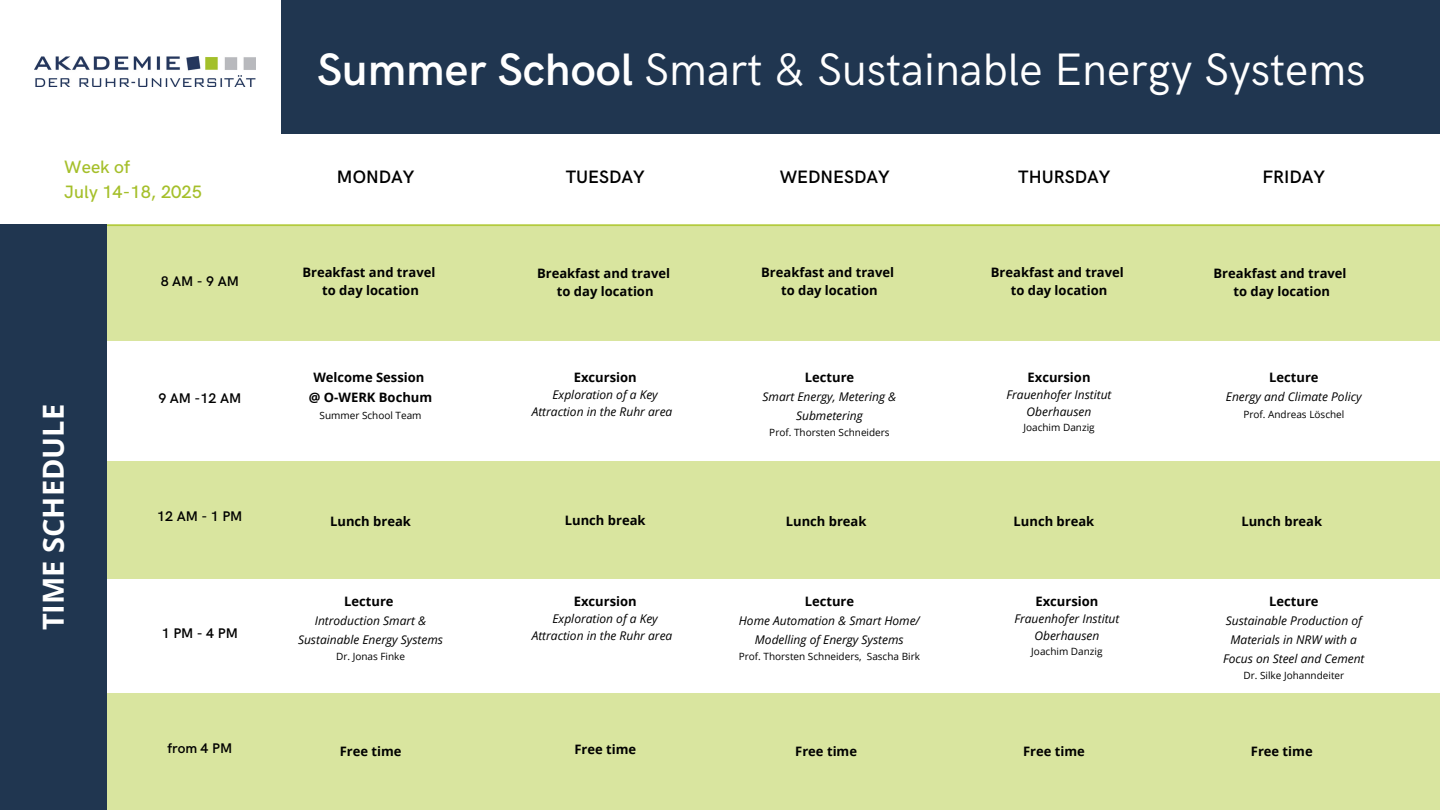
<style>
.page{position:relative;width:1440px;height:810px;background:#fff}
.page>*{position:absolute;margin:0;border:0;box-sizing:border-box;transform-origin:0 0}
.t1{font:45.6px "HK Grotesk";color:#fff}
.t2{font:700 29px "Open Sans";color:#fff}
.t3{font:600 18px "HK Grotesk";color:#000}
.t4{font:500 18px/24.8px "HK Grotesk";color:#a5bf2a}
.t5{font:600 14px "HK Grotesk";color:#000}
.t6{font:700 13px/18px "Open Sans";color:#000;text-align:center}
.t7{font:italic 12px/18.8px "Open Sans";color:#000;text-align:center}
.t8{font:10px "Open Sans";color:#000}
.s1{font-weight:600}
</style>
<div class="page">
<div style="left:281px;top:0;width:1159px;height:134px;background:#203650"></div>
<div style="left:0;top:693px;width:1440px;height:117px;background:#d9e59f"></div>
<div style="left:0;top:461px;width:1440px;height:117px;background:#d9e59f"></div>
<div style="left:0;top:224px;width:1440px;height:117px;background:#d9e59f"></div>
<hr style="left:0;top:225px;width:1440px;height:1px;background:#b3cb3d">
<img style="left:35px;top:56px;width:220px;height:30px">
<div style="left:0;top:225px;width:106px;height:585px;background:#203650"></div>
<p class="t4" style="left:64px;top:155px;width:139px">Week of<br>July 14-18, 2025</p>
<h6 class="t5" style="left:161px;top:274px;width:80px">8AM-9AM</h6>
<p class="t2" style="left:33px;top:630px;width:228px;rotate:-90deg">TIME SCHEDULE</p>
<h6 class="t5" style="left:158px;top:391px;width:85px">9 AM -12 AM</h6>
<h6 class="t5" style="left:157px;top:508px;width:87px">12AM-1PM</h6>
<h6 class="t5" style="left:162px;top:625px;width:78px">1PM-4PM</h6>
<p class="t5" style="left:167px;top:741px;width:66px">from 4 PM</p>
<p class="t1" style="left:317px;top:43px;width:1050px"><span class="s1">Summer School</span> Smart &amp; Sustainable Energy Systems</p>
<h2 class="t3" style="left:337px;top:167px;width:79px">MONDAY</h2>
<p class="t3" style="left:566px;top:167px;width:81px">TUESDAY</p>
<p class="t3" style="left:780px;top:167px;width:111px">WEDNESDAY</p>
<p class="t3" style="left:1018px;top:167px;width:94px">THURSDAY</p>
<p class="t3" style="left:1262px;top:167px;width:64px">FRIDAY</p>
<h3 class="t6" style="left:302px;top:263px;width:134px">Breakfast and travel to day location</h3>
<p class="t6" style="left:313px;top:368px;width:113px">Welcome Session</p>
<h1 class="t6" style="left:309px;top:388px;width:125px">@ O-WERK Bochum</h1>
<h4 class="t8" style="left:320px;top:408px;width:104px">Summer School Team</h4>
<h3 class="t6" style="left:330px;top:512px;width:82px">Lunch break</h3>
<p class="t6" style="left:344px;top:592px;width:51px">Lecture</p>
<p class="t7" style="left:298px;top:611px;width:146px">Introduction Smart &amp;<br>Sustainable Energy Systems</p>
<p class="t8" style="left:336px;top:650px;width:71px">Dr. Jonas Finke</p>
<h3 class="t6" style="left:340px;top:742px;width:63px">Free time</h3>
<p class="t6" style="left:761px;top:263px;width:134px">Breakfast and travel to day location</p>
<p class="t6" style="left:1214px;top:264px;width:134px">Breakfast and travel to day location</p>
<p class="t6" style="left:537px;top:264px;width:134px">Breakfast and travel to day location</p>
<p class="t6" style="left:991px;top:263px;width:134px">Breakfast and travel to day location</p>
<p class="t6" style="left:574px;top:368px;width:64px">Excursion</p>
<p class="t7" style="left:532px;top:387px;width:142px;line-height:16.5px">Exploration of a Key<br>Attraction in the Ruhr area</p>
<h3 class="t6" style="left:805px;top:368px;width:51px">Lecture</h3>
<h3 class="t7" style="left:763px;top:387px;width:135px">Smart Energy, Metering &amp;<br>Submetering</h3>
<p class="t8" style="left:769px;top:426px;width:122px">Prof. Thorsten Schneiders</p>
<p class="t6" style="left:1028px;top:368px;width:64px">Excursion</p>
<h5 class="t7" style="left:1007px;top:387px;width:107px;line-height:16.5px">Frauenhofer Institut<br>Oberhausen</h5>
<h6 class="t8" style="left:1023px;top:420px;width:73px">Joachim Danzig</h6>
<h6 class="t6" style="left:1269px;top:368px;width:51px">Lecture</h6>
<h6 class="t7" style="left:1226px;top:387px;width:137px">Energy and Climate Policy</h6>
<h6 class="t8" style="left:1243px;top:407px;width:102px">Prof. Andreas Löschel</h6>
<p class="t6" style="left:565px;top:511px;width:82px">Lunch break</p>
<p class="t6" style="left:786px;top:512px;width:82px">Lunch break</p>
<h5 class="t6" style="left:1014px;top:512px;width:82px">Lunch break</h5>
<p class="t6" style="left:1241px;top:512px;width:82px">Lunch break</p>
<h5 class="t6" style="left:574px;top:592px;width:64px">Excursion</h5>
<p class="t7" style="left:532px;top:611px;width:142px;line-height:16.5px">Exploration of a Key<br>Attraction in the Ruhr area</p>
<p class="t6" style="left:574px;top:740px;width:63px">Free time</p>
<p class="t6" style="left:805px;top:592px;width:51px">Lecture</p>
<p class="t7" style="left:739px;top:611px;width:183px">Home Automation &amp; Smart Home/<br>Modelling of Energy Systems</p>
<p class="t8" style="left:739px;top:650px;width:183px">Prof. Thorsten Schneiders, Sascha Birk</p>
<p class="t6" style="left:1035px;top:592px;width:64px">Excursion</p>
<p class="t7" style="left:1014px;top:611px;width:107px;line-height:16.5px">Frauenhofer Institut<br>Oberhausen</p>
<p class="t8" style="left:1031px;top:644px;width:73px">Joachim Danzig</p>
<p class="t6" style="left:1269px;top:592px;width:51px">Lecture</p>
<p class="t7" style="left:1223px;top:611px;width:143px">Sustainable Production of<br>Materials in NRW with a<br>Focus on Steel and Cement</p>
<p class="t8" style="left:1243px;top:668px;width:102px">Dr. Silke Johanndeiter</p>
<h5 class="t6" style="left:795px;top:742px;width:63px">Free time</h5>
<h6 class="t6" style="left:1023px;top:742px;width:63px">Free time</h6>
<h6 class="t6" style="left:1251px;top:742px;width:63px">Free time</h6>
</div>
